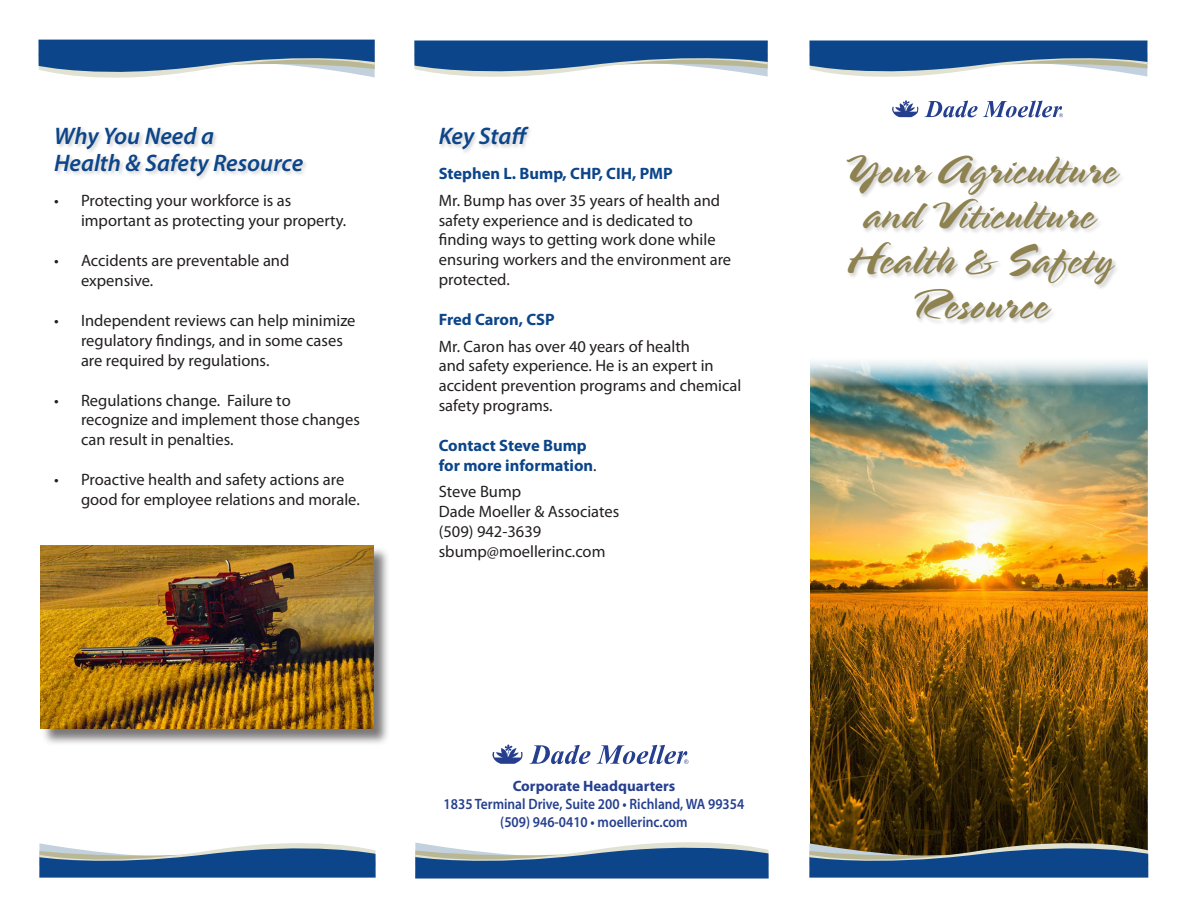
<style>
.page{position:relative;width:1188px;height:918px;background:#fff}
.page>*{position:absolute;margin:0;border:0;box-sizing:border-box;transform-origin:0 0}
.t1{font:43.5px/45px "Spring LP Std";color:#8d8250;text-align:center}
.t2{font:italic 600 24px/27px "Myriad Pro";color:#0c4589}
.t3{font:16.5px/19.8px "Myriad Pro";color:#231f20}
.t4{font:700 16.5px/19.8px "Myriad Pro";color:#0c4589}
.t5{font:600 15px/18px "Myriad Pro";color:#253f8e;text-align:center;scale:.9 1}
.t6{font:700 15px "Myriad Pro";color:#253f8e}
.s1{font-weight:400;color:#231f20}
</style>
<div class="page">
<img style="left:810px;top:361px;width:338px;height:473px">
<svg style="left:809px;top:40px;width:338px;height:37px"></svg>
<svg style="left:809px;top:834px;width:339px;height:44px;background:#364f65"></svg>
<svg style="left:892px;top:100px;width:171px;height:17px"></svg>
<svg style="left:38px;top:40px;width:337px;height:38px"></svg>
<svg style="left:39px;top:843px;width:337px;height:35px"></svg>
<svg style="left:414px;top:40px;width:354px;height:37px"></svg>
<svg style="left:415px;top:842px;width:354px;height:37px"></svg>
<svg style="left:492px;top:744px;width:31px;height:20px"></svg>
<svg style="left:529px;top:745px;width:159px;height:19px"></svg>
<div style="left:846px;top:155px;width:280px;height:170px;background:#231f20;opacity:.2"></div>
<div style="left:54px;top:126px;width:255px;height:56px;background:#231f20;opacity:.2"></div>
<div style="left:438px;top:126px;width:96px;height:29px;background:#231f20;opacity:.2"></div>
<div style="left:41px;top:546px;width:349px;height:200px;background:#231f20;opacity:.6"></div>
<img style="left:40px;top:546px;width:334px;height:183px">
<p class="t2" style="left:54px;top:122px;width:251px">Why You Need a<br>Health &amp; Safety Resource</p>
<p class="t2" style="left:439px;top:122px;width:91px">Key Staff</p>
<p class="t4" style="left:439px;top:163px;width:235px">Stephen L. Bump, CHP, CIH, PMP</p>
<p class="t3" style="left:439px;top:190px;width:294px">Mr. Bump has over 35 years of health and safety experience and is dedicated to finding ways to getting work done while ensuring workers and the environment are protected.</p>
<p class="t4" style="left:439px;top:309px;width:118px">Fred Caron, CSP</p>
<p class="t3" style="left:439px;top:336px;width:304px">Mr. Caron has over 40 years of health<br>and safety experience. He is an expert in accident prevention programs and chemical safety programs.</p>
<p class="t4" style="left:439px;top:435px;width:159px">Contact Steve Bump for more information<span class="s1">.</span></p>
<p class="t3" style="left:439px;top:482px;width:182px">Steve Bump<br>Dade Moeller &amp; Associates (509) 942-3639 sbump@moellerinc.com</p>
<p class="t3" style="left:81px;top:191px;width:267px;text-indent:-27px">• Protecting your workforce is as important as protecting your property.</p>
<p class="t3" style="left:81px;top:250px;width:210px;text-indent:-27px">• Accidents are preventable and expensive.</p>
<p class="t3" style="left:81px;top:310px;width:276px;text-indent:-27px">• Independent reviews can help minimize regulatory findings, and in some cases are required by regulations.</p>
<p class="t3" style="left:81px;top:390px;width:280px;text-indent:-27px">• Regulations change. Failure to recognize and implement those changes can result in penalties.</p>
<p class="t3" style="left:81px;top:470px;width:280px;text-indent:-27px">• Proactive health and safety actions are good for employee relations and morale.</p>
<p class="t6" style="left:513px;top:776px;width:164px">Corporate Headquarters</p>
<p class="t5" style="left:444px;top:794px;width:336px">1835 Terminal Drive, Suite 200 • Richland, WA 99354 (509) 946-0410 • moellerinc.com</p>
<p class="t1" style="left:841px;top:147px;width:276px">Your Agriculture and Viticulture<br>Health &amp; Safety<br>Resource</p>
</div>
